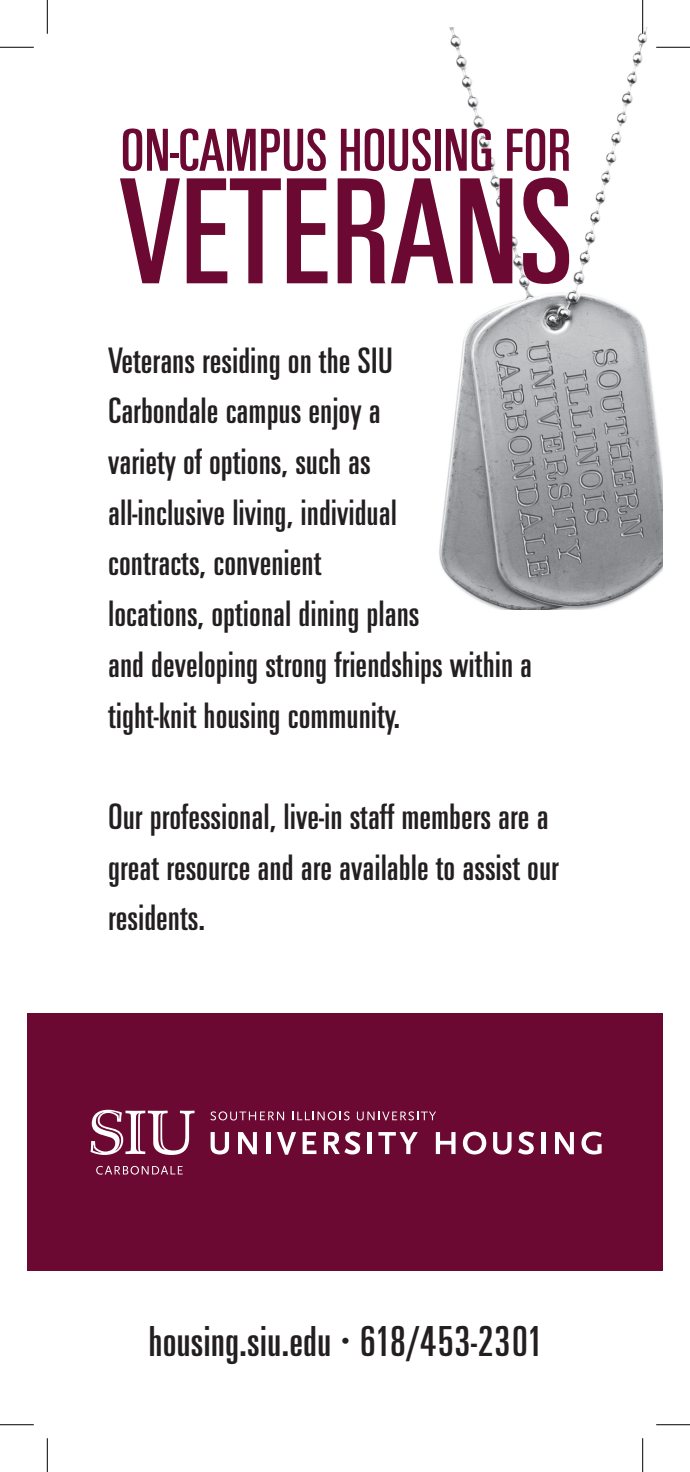
<style>
.page{position:relative;width:690px;height:1472px;background:#fff}
.page>*{position:absolute;margin:0;border:0;box-sizing:border-box;transform-origin:0 0}
.t1{font:157.5px "Univers U59";letter-spacing:-.01em;color:#6c0932}
.t2{font:63px "Univers U59";letter-spacing:-.01em;color:#6c0932}
.t3{font:45px "Univers U59";color:#231f20}
.t4{font:38.25px/50.6px "Univers U59";color:#231f20}
</style>
<div class="page">
<div style="left:27px;top:1013px;width:635px;height:257px;background:#6c0932"></div>
<img style="left:439px;top:27px;width:223px;height:582px">
<svg style="left:210px;top:1111px;width:74px;height:9px"></svg>
<svg style="left:292px;top:1111px;width:57px;height:9px"></svg>
<svg style="left:356px;top:1111px;width:79px;height:9px"></svg>
<svg style="left:210px;top:1132px;width:19px;height:22px"></svg>
<svg style="left:238px;top:1132px;width:19px;height:22px"></svg>
<hr style="left:266px;top:1132px;width:4px;height:22px;background:#fff">
<svg style="left:277px;top:1132px;width:19px;height:22px"></svg>
<svg style="left:302px;top:1132px;width:14px;height:22px"></svg>
<svg style="left:323px;top:1131px;width:37px;height:23px"></svg>
<hr style="left:367px;top:1132px;width:4px;height:22px;background:#fff">
<svg style="left:378px;top:1132px;width:39px;height:22px"></svg>
<svg style="left:435px;top:1132px;width:20px;height:22px"></svg>
<svg style="left:462px;top:1131px;width:24px;height:23px"></svg>
<svg style="left:493px;top:1132px;width:18px;height:22px"></svg>
<svg style="left:518px;top:1131px;width:15px;height:23px"></svg>
<hr style="left:541px;top:1132px;width:4px;height:22px;background:#fff">
<svg style="left:555px;top:1132px;width:18px;height:22px"></svg>
<svg style="left:581px;top:1131px;width:20px;height:23px"></svg>
<svg style="left:96px;top:1165px;width:86px;height:9px"></svg>
<svg style="left:90px;top:1109px;width:104px;height:46px"></svg>
<hr style="left:655px;top:46px;width:34px;height:3px;background:#fff">
<hr style="left:640px;top:0;width:3px;height:34px;background:#fff">
<hr style="left:0;top:47px;width:34px;height:1px;background:#000">
<hr style="left:655px;top:47px;width:34px;height:1px;background:#000">
<hr style="left:0;top:1424px;width:34px;height:1px;background:#000">
<hr style="left:655px;top:1424px;width:34px;height:1px;background:#000">
<hr style="left:47px;top:0;width:1px;height:34px;background:#000">
<hr style="left:47px;top:1438px;width:1px;height:34px;background:#000">
<hr style="left:641px;top:0;width:1px;height:34px;background:#000">
<hr style="left:641px;top:1438px;width:1px;height:34px;background:#000">
<p class="t2" style="left:120px;top:108px;width:452px">ON-CAMPUS HOUSING FOR</p>
<p class="t1" style="left:119px;top:126px;width:455px">VETERANS</p>
<p class="t4" style="left:108px;top:338px;width:425px">Veterans residing on the SIU<br>Carbondale campus enjoy a<br>variety of options, such as<br>all-inclusive living, individual<br>contracts, convenient<br>locations, optional dining plans<br>and developing strong friendships within a tight-knit housing community.</p>
<p class="t4" style="left:108px;top:794px;width:452px">Our professional, live-in staff members are a great resource and are available to assist our residents.</p>
<p class="t3" style="left:148px;top:1310px;width:396px">housing.siu.edu • 618/453-2301</p>
</div>
